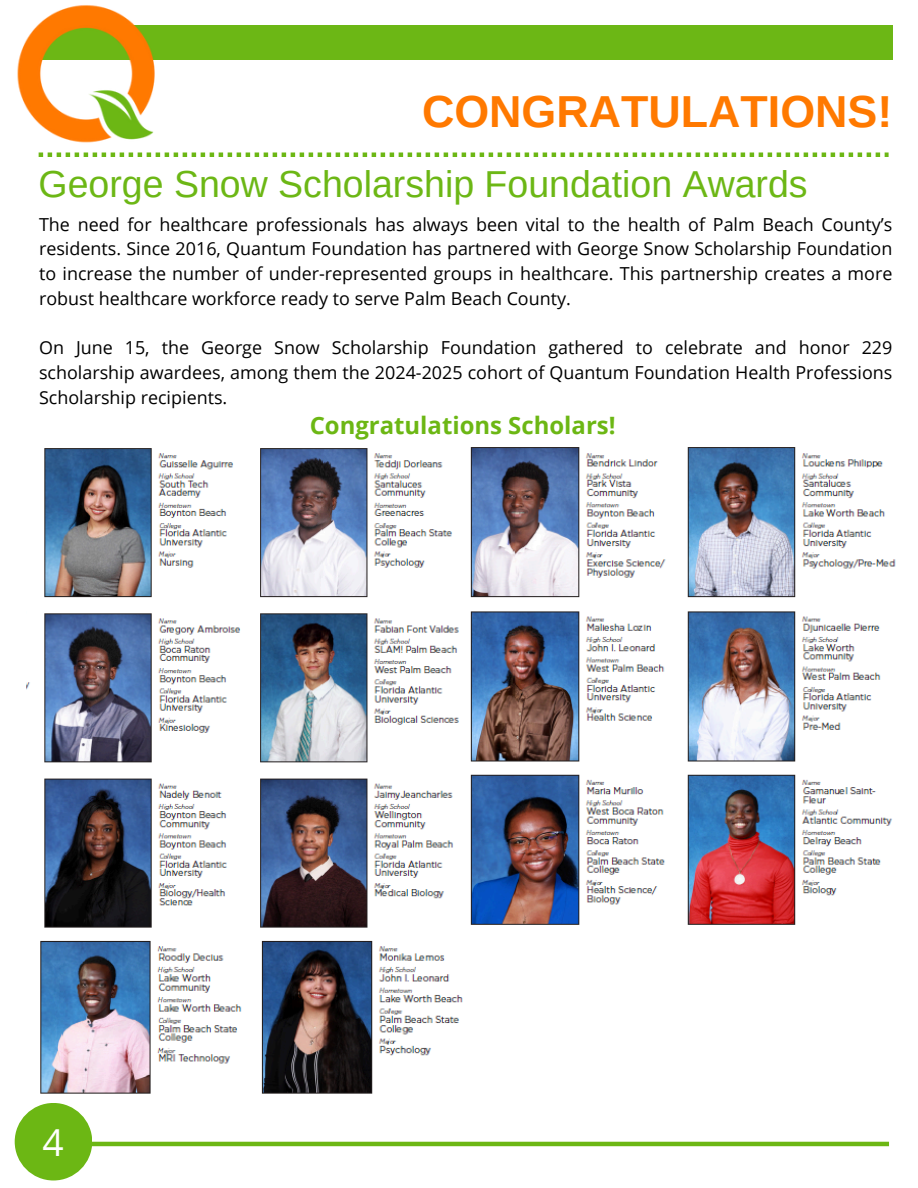
<style>
.page{position:relative;width:918px;height:1188px;background:#fff}
.page>*{position:absolute;margin:0;border:0;box-sizing:border-box;transform-origin:0 0}
.t1{font:700 44.85px "Arimo";color:#ff7900}
.t2{font:37.5px "Arimo";color:#6cb715}
.t3{font:37.2px "Open Sans";color:#fff}
.t4{font:700 23.85px "Open Sans";color:#6cb714}
.t5{font:17.85px/24.8px "Open Sans";color:#000;text-align:justify}
</style>
<div class="page">
<div style="left:39px;top:26px;width:853px;height:34px;background:#6cb715"></div>
<img style="left:17px;top:5px;width:152px;height:138px">
<svg style="left:39px;top:152px;width:850px;height:5px"></svg>
<div style="left:15px;top:1103px;width:77px;height:77px;background:#6cb714;border-radius:50%"></div>
<hr style="left:30px;top:1142px;width:859px;height:4px;background:#6cb714">
<img style="left:470px;top:447px;width:426px;height:478px">
<img style="left:27px;top:448px;width:432px;height:480px">
<img style="left:40px;top:940px;width:423px;height:154px">
<p class="t1" style="left:422px;top:86px;width:472px">CONGRATULATIONS!</p>
<p class="t2" style="left:39px;top:163px;width:771px">George Snow Scholarship Foundation Awards</p>
<p class="t5" style="left:39px;top:211px;width:855px">The need for healthcare professionals has always been vital to the health of Palm Beach County’s residents. Since 2016, Quantum Foundation has partnered with George Snow Scholarship Foundation to increase the number of under-represented groups in healthcare. This partnership creates a more robust healthcare workforce ready to serve Palm Beach County.</p>
<p class="t5" style="left:39px;top:335px;width:855px">On June 15, the George Snow Scholarship Foundation gathered to celebrate and honor 229 scholarship awardees, among them the 2024-2025 cohort of Quantum Foundation Health Professions Scholarship recipients.</p>
<p class="t4" style="left:310px;top:409px;width:307px">Congratulations Scholars!</p>
<h1 class="t3" style="left:42px;top:1116px;width:23px">4</h1>
</div>
